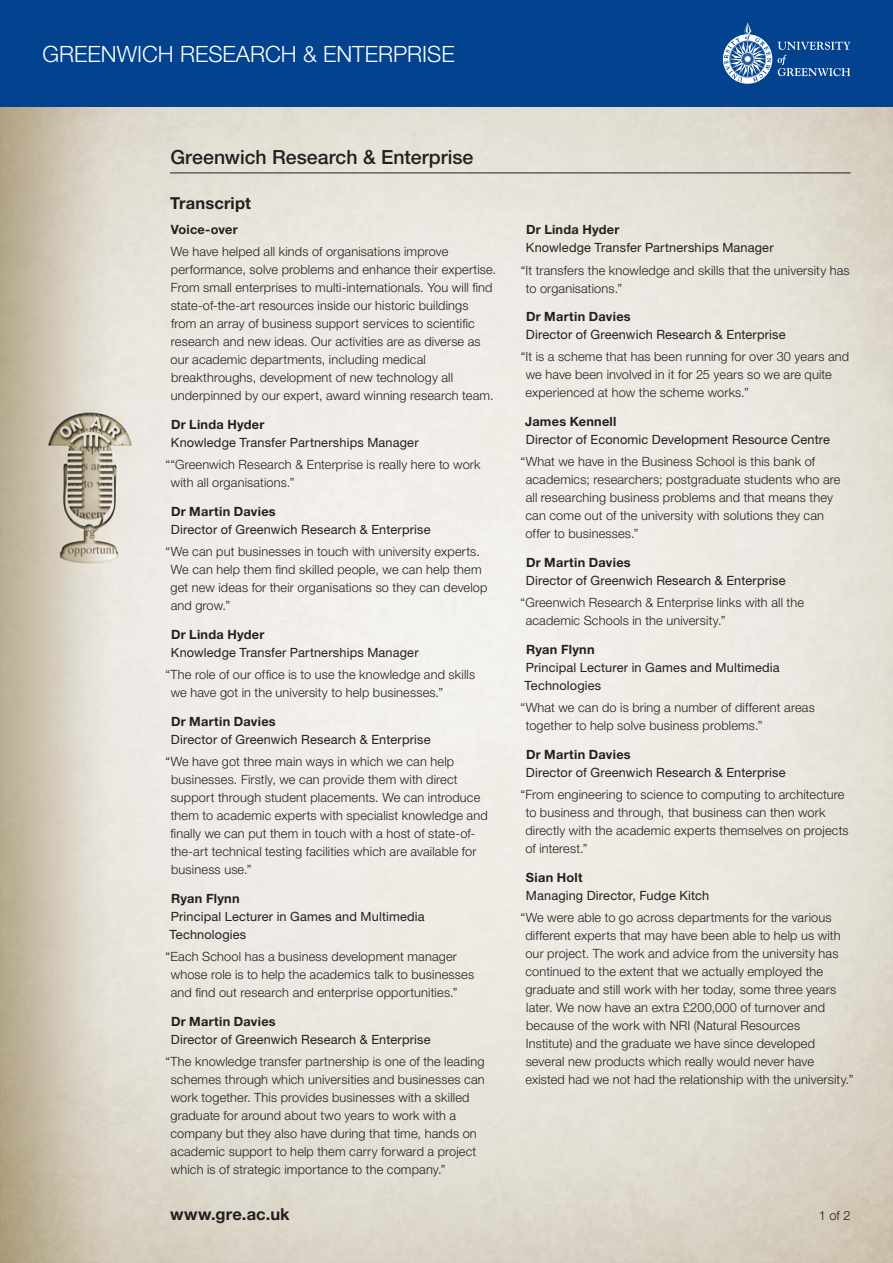
<style>
.page{position:relative;width:893px;height:1263px;background:#fff}
.page>*{position:absolute;margin:0;border:0;box-sizing:border-box;transform-origin:0 0}
.t1{font:300 22.5px "Helvetica Neue";color:#fff}
.t2{font:500 19.5px "Helvetica Neue";color:#231f20}
.t3{font:700 16.5px "Helvetica Neue";letter-spacing:.01em;color:#231f20}
.t4{font:300 12.75px/18px "Helvetica Neue";letter-spacing:.015em;color:#231f20}
.t5{font:12.75px/18px "Helvetica Neue";letter-spacing:.01em;color:#231f20}
.t6{font:700 12.75px "Helvetica Neue";letter-spacing:.02em;color:#231f20}
</style>
<div class="page">
<img style="left:0;top:106px;width:893px;height:1157px">
<div style="left:0;top:0;width:893px;height:106px;background:#02428e"></div>
<svg style="left:778px;top:42px;width:72px;height:34px"></svg>
<svg style="left:723px;top:23px;width:49px;height:61px"></svg>
<hr style="left:170px;top:173px;width:680px;height:1px;background:#231f20">
<h1 class="t1" style="left:43px;top:46px;width:414px">GREENWICH RESEARCH &amp; ENTERPRISE</h1>
<h2 class="t2" style="left:170px;top:150px;width:304px">Greenwich Research &amp; Enterprise</h2>
<p class="t3" style="left:170px;top:198px;width:82px">Transcript</p>
<p class="t6" style="left:171px;top:225px;width:69px">Voice-over</p>
<p class="t4" style="left:170px;top:244px;width:327px">We have helped all kinds of organisations improve performance, solve problems and enhance their expertise.<br>From small enterprises to multi-internationals. You will find state-of-the-art resources inside our historic buildings from an array of business support services to scientific research and new ideas. Our activities are as diverse as our academic departments, including medical breakthroughs, development of new technology all underpinned by our expert, award winning research team.</p>
<p class="t6" style="left:171px;top:420px;width:95px">Dr Linda Hyder</p>
<p class="t5" style="left:171px;top:435px;width:249px">Knowledge Transfer Partnerships Manager</p>
<p class="t4" style="left:171px;top:457px;width:311px;text-indent:-5px">““Greenwich Research &amp; Enterprise is really here to work with all organisations.”</p>
<p class="t6" style="left:171px;top:507px;width:106px">Dr Martin Davies</p>
<p class="t5" style="left:171px;top:522px;width:261px">Director of Greenwich Research &amp; Enterprise</p>
<p class="t4" style="left:170px;top:544px;width:319px;text-indent:-5px">“We can put businesses in touch with university experts.<br>We can help them find skilled people, we can help them get new ideas for their organisations so they can develop and grow.”</p>
<p class="t6" style="left:171px;top:630px;width:95px">Dr Linda Hyder</p>
<p class="t5" style="left:171px;top:645px;width:249px">Knowledge Transfer Partnerships Manager</p>
<p class="t4" style="left:171px;top:667px;width:306px;text-indent:-5px">“The role of our office is to use the knowledge and skills we have got in the university to help businesses.”</p>
<p class="t6" style="left:171px;top:717px;width:106px">Dr Martin Davies</p>
<p class="t5" style="left:171px;top:731px;width:261px">Director of Greenwich Research &amp; Enterprise</p>
<p class="t4" style="left:171px;top:754px;width:319px;text-indent:-5px">“We have got three main ways in which we can help businesses. Firstly, we can provide them with direct support through student placements. We can introduce them to academic experts with specialist knowledge and finally we can put them in touch with a host of state-of&shy;the-art technical testing facilities which are available for business use.”</p>
<p class="t6" style="left:171px;top:893px;width:70px">Ryan Flynn</p>
<p class="t5" style="left:169px;top:908px;width:257px">Principal Lecturer in Games and Multimedia<br>Technologies</p>
<p class="t4" style="left:171px;top:949px;width:305px;text-indent:-5px">“Each School has a business development manager whose role is to help the academics talk to businesses and find out research and enterprise opportunities.”</p>
<p class="t6" style="left:171px;top:1016px;width:106px">Dr Martin Davies</p>
<p class="t5" style="left:171px;top:1031px;width:261px">Director of Greenwich Research &amp; Enterprise</p>
<p class="t4" style="left:170px;top:1053px;width:316px;text-indent:-5px">“The knowledge transfer partnership is one of the leading schemes through which universities and businesses can work together. This provides businesses with a skilled graduate for around about two years to work with a company but they also have during that time, hands on academic support to help them carry forward a project which is of strategic importance to the company.”</p>
<p class="t6" style="left:526px;top:225px;width:95px">Dr Linda Hyder</p>
<p class="t5" style="left:526px;top:240px;width:249px">Knowledge Transfer Partnerships Manager</p>
<p class="t4" style="left:526px;top:262px;width:325px;text-indent:-5px">“It transfers the knowledge and skills that the university has to organisations.”</p>
<p class="t6" style="left:526px;top:312px;width:106px">Dr Martin Davies</p>
<p class="t5" style="left:526px;top:327px;width:261px">Director of Greenwich Research &amp; Enterprise</p>
<p class="t4" style="left:525px;top:349px;width:325px;text-indent:-5px">“It is a scheme that has been running for over 30 years and we have been involved in it for 25 years so we are quite experienced at how the scheme works.”</p>
<p class="t6" style="left:525px;top:417px;width:93px">James Kennell</p>
<p class="t5" style="left:526px;top:432px;width:306px">Director of Economic Development Resource Centre</p>
<p class="t4" style="left:525px;top:454px;width:317px;text-indent:-5px">“What we have in the Business School is this bank of academics; researchers; postgraduate students who are all researching business problems and that means they can come out of the university with solutions they can offer to businesses.”</p>
<p class="t6" style="left:526px;top:558px;width:106px">Dr Martin Davies</p>
<p class="t5" style="left:526px;top:573px;width:261px">Director of Greenwich Research &amp; Enterprise</p>
<p class="t4" style="left:526px;top:595px;width:280px;text-indent:-5px">“Greenwich Research &amp; Enterprise links with all the academic Schools in the university.”</p>
<p class="t6" style="left:526px;top:645px;width:70px">Ryan Flynn</p>
<p class="t5" style="left:524px;top:659px;width:257px">Principal Lecturer in Games and Multimedia<br>Technologies</p>
<p class="t4" style="left:526px;top:700px;width:291px;text-indent:-5px">“What we can do is bring a number of different areas together to help solve business problems.”</p>
<p class="t6" style="left:526px;top:750px;width:106px">Dr Martin Davies</p>
<p class="t5" style="left:526px;top:764px;width:261px">Director of Greenwich Research &amp; Enterprise</p>
<p class="t4" style="left:525px;top:787px;width:325px;text-indent:-5px">“From engineering to science to computing to architecture to business and through, that business can then work directly with the academic experts themselves on projects of interest.”</p>
<p class="t6" style="left:526px;top:872px;width:58px">Sian Holt</p>
<p class="t5" style="left:526px;top:887px;width:185px">Managing Director, Fudge Kitch</p>
<p class="t4" style="left:525px;top:909px;width:330px;text-indent:-5px">“We were able to go across departments for the various different experts that may have been able to help us with our project. The work and advice from the university has continued to the extent that we actually employed the graduate and still work with her today, some three years later. We now have an extra £200,000 of turnover and because of the work with NRI (Natural Resources<br>Institute) and the graduate we have since developed several new products which really would never have existed had we not had the relationship with the university.”</p>
<p class="t3" style="left:170px;top:1209px;width:121px">www.gre.ac.uk</p>
<p class="t4" style="left:819px;top:1208px;width:33px">1 of 2</p>
</div>
